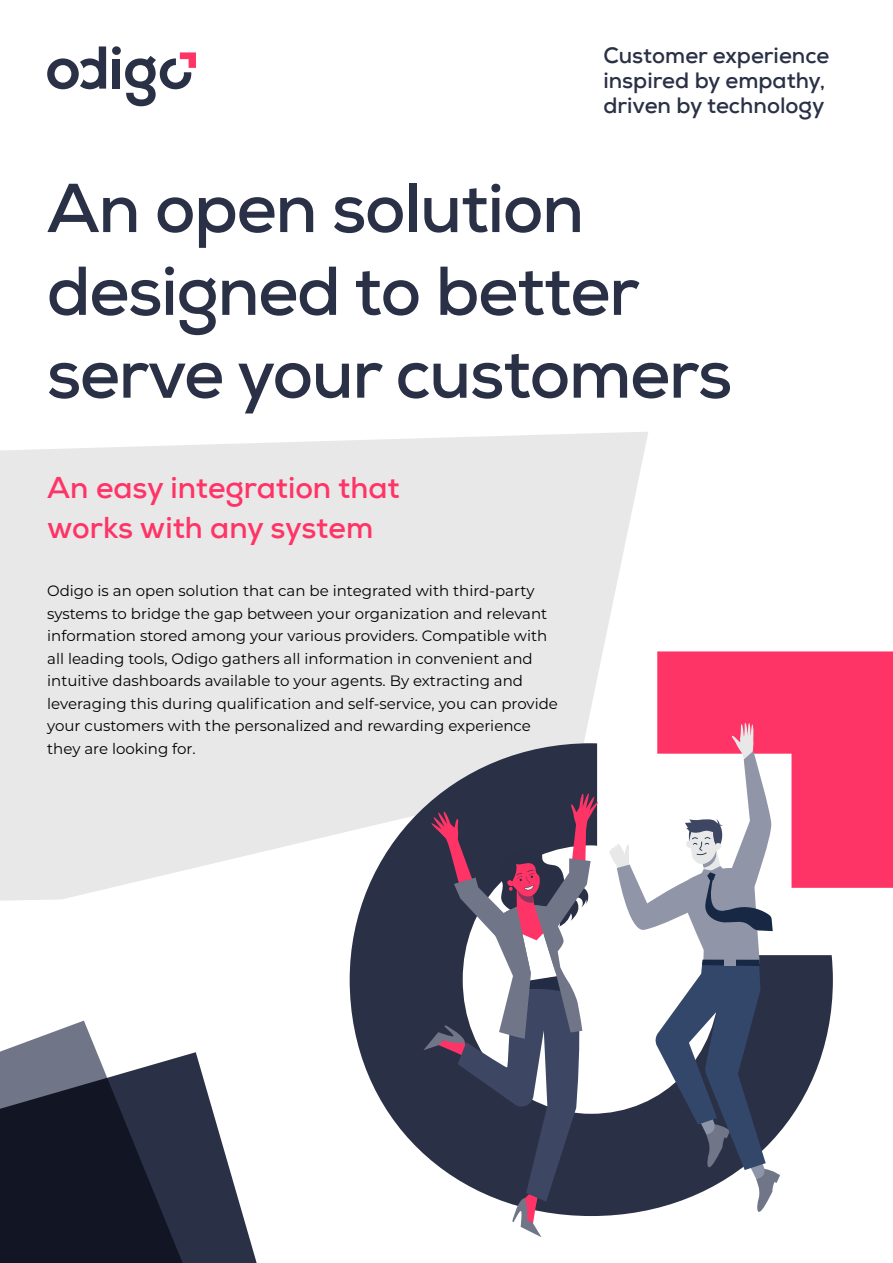
<style>
.page{position:relative;width:893px;height:1263px;background:#fff}
.page>*{position:absolute;margin:0;border:0;box-sizing:border-box;transform-origin:0 0}
.t1{font:700 69px/82.8px "Nexa";letter-spacing:-.02em;color:#2a3045}
.t2{font:700 30px/40.2px "Nexa";color:#ff3466}
.t3{font:700 22.2px/25.3px "Nexa";color:#2a3045}
.t4{font:15px/22.5px "Montserrat";color:#000}
</style>
<div class="page">
<svg style="left:47px;top:46px;width:59px;height:43px"></svg>
<div style="left:113px;top:59px;width:7px;height:30px;background:#2a3045"></div>
<div style="left:112px;top:46px;width:9px;height:9px;background:#2a3045;border-radius:50%"></div>
<svg style="left:125px;top:52px;width:71px;height:54px"></svg>
<svg style="left:0;top:432px;width:648px;height:469px;background:#eaeaea"></svg>
<div style="left:657px;top:651px;width:236px;height:237px;background:#ff3466"></div>
<svg style="left:350px;top:743px;width:483px;height:473px"></svg>
<svg style="left:609px;top:723px;width:171px;height:489px"></svg>
<svg style="left:423px;top:793px;width:176px;height:444px"></svg>
<svg style="left:0;top:1020px;width:97px;height:32px"></svg>
<svg style="left:0;top:1052px;width:257px;height:211px;background:#424755"></svg>
<h3 class="t3" style="left:603px;top:42px;width:227px">Customer experience inspired by empathy, driven by technology</h3>
<h1 class="t1" style="left:47px;top:167px;width:687px">An open solution designed to better serve your customers</h1>
<h2 class="t2" style="left:47px;top:467px;width:354px">An easy integration that works with any system</h2>
<p class="t4" style="left:47px;top:579px;width:512px">Odigo is an open solution that can be integrated with third-party systems to bridge the gap between your organization and relevant information stored among your various providers. Compatible with all leading tools, Odigo gathers all information in convenient and intuitive dashboards available to your agents. By extracting and leveraging this during qualification and self-service, you can provide your customers with the personalized and rewarding experience they are looking for.</p>
</div>
